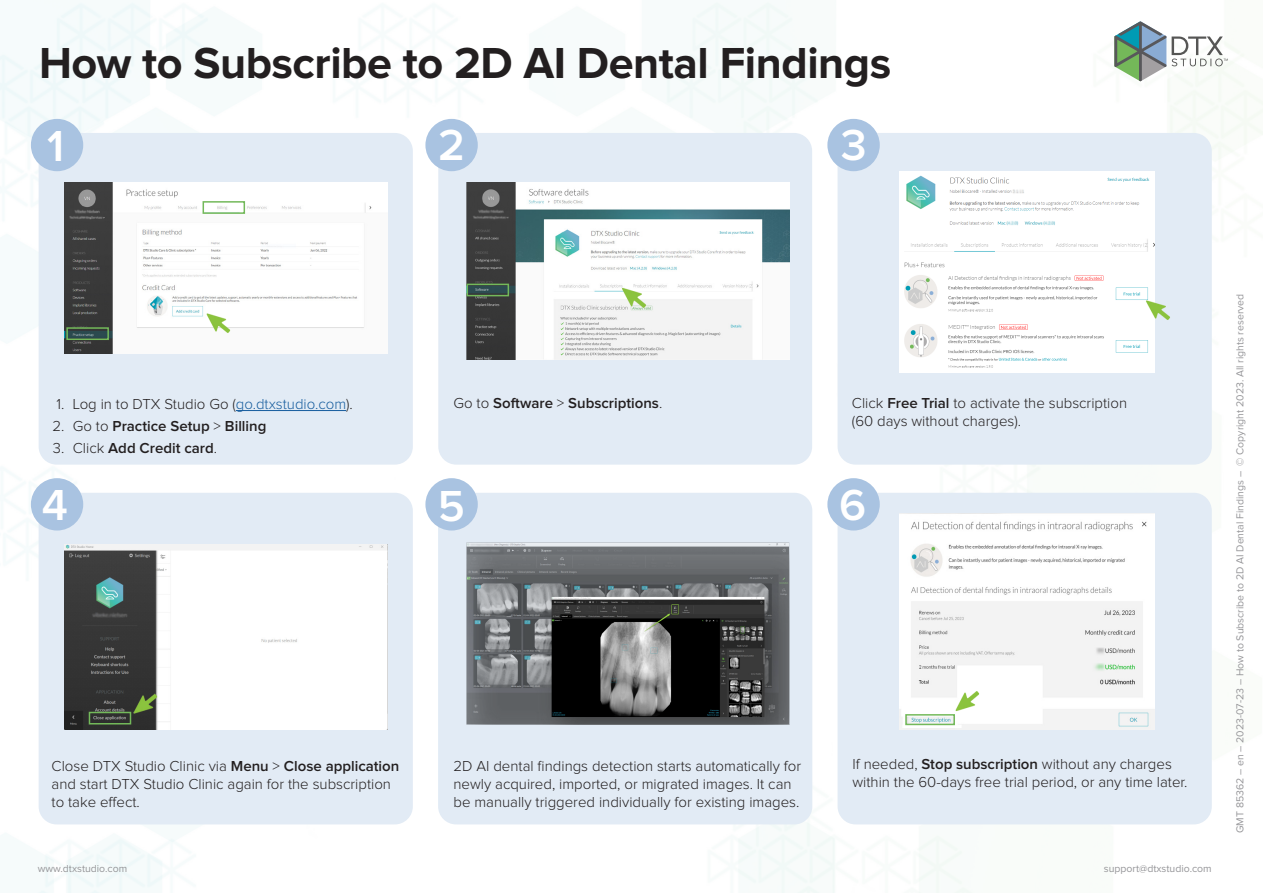
<style>
.page{position:relative;width:1263px;height:893px;background:#fff}
.page>*{position:absolute;margin:0;border:0;box-sizing:border-box;transform-origin:0 0}
.Header_1{font:700 45px "Proxima Nova";letter-spacing:-.01em;color:#231f20}
.t1{font:600 45px "Proxima Nova";color:#fff}
.Body{font:300 15px/18px "Proxima Nova";color:#231f20}
.Body-2{font:600 15px "Proxima Nova";color:#231f20}
.t2{font:10.5px "Proxima Nova";color:#969699}
.s1{color:#175d9e}
.s2{font-weight:300}
.s3{font-weight:600}
</style>
<div class="page">
<div style="left:837px;top:493px;width:375px;height:331px;background:#e2ebf5;border-radius:18px"></div>
<div style="left:39px;top:133px;width:374px;height:332px;background:#e2ebf5;border-radius:18px"></div>
<svg style="left:1114px;top:21px;width:114px;height:60px"></svg>
<div style="left:837px;top:133px;width:375px;height:332px;background:#e2ebf5;border-radius:18px"></div>
<div style="left:39px;top:493px;width:374px;height:331px;background:#e2ebf5;border-radius:18px"></div>
<div style="left:438px;top:493px;width:374px;height:331px;background:#e2ebf5;border-radius:18px"></div>
<div style="left:438px;top:133px;width:374px;height:332px;background:#e2ebf5;border-radius:18px"></div>
<div style="left:31px;top:119px;width:52px;height:52px;background:#a9c3e1;border-radius:50%"></div>
<div style="left:425px;top:119px;width:53px;height:52px;background:#a9c3e1;border-radius:50%"></div>
<div style="left:827px;top:119px;width:53px;height:52px;background:#a9c3e1;border-radius:50%"></div>
<div style="left:31px;top:478px;width:52px;height:52px;background:#a9c3e1;border-radius:50%"></div>
<div style="left:425px;top:478px;width:53px;height:52px;background:#a9c3e1;border-radius:50%"></div>
<div style="left:827px;top:478px;width:53px;height:52px;background:#a9c3e1;border-radius:50%"></div>
<hr style="left:236px;top:410px;width:110px;height:1px;background:#175d9e">
<img style="left:466px;top:542px;width:323px;height:182px">
<img style="left:64px;top:182px;width:324px;height:172px">
<img style="left:466px;top:182px;width:323px;height:177px">
<img style="left:900px;top:172px;width:254px;height:200px">
<img style="left:64px;top:544px;width:324px;height:185px">
<img style="left:606px;top:270px;width:42px;height:42px">
<img style="left:190px;top:295px;width:43px;height:43px">
<div style="left:66px;top:327px;width:43px;height:13px;border:2px solid #73b95a"></div>
<div style="left:203px;top:201px;width:42px;height:13px;border:2px solid #73b95a"></div>
<div style="left:467px;top:284px;width:42px;height:12px;border:2px solid #73b95a"></div>
<img style="left:1130px;top:282px;width:41px;height:43px">
<img style="left:899px;top:513px;width:255px;height:216px">
<div style="left:905px;top:714px;width:50px;height:11px;border:2px solid #73b95a"></div>
<img style="left:939px;top:687px;width:43px;height:42px">
<img style="left:117px;top:689px;width:43px;height:41px">
<div style="left:89px;top:712px;width:42px;height:12px;border:2px solid #73b95a"></div>
<p class="Header_1" style="left:39px;top:43px;width:854px">How to Subscribe to 2D AI Dental Findings</p>
<h1 class="t1" style="left:47px;top:126px;width:19px">1</h1>
<h1 class="t1" style="left:438px;top:124px;width:28px">2</h1>
<h1 class="t1" style="left:841px;top:124px;width:27px">3</h1>
<p class="Body" style="left:56px;top:395px;width:298px">1. Log in to DTX Studio Go (<span class="s1">go.dtxstudio.com</span>).</p>
<p class="Body-2" style="left:52px;top:419px;width:216px"><span class="s2">2. Go to</span> Practice Setup <span class="s2">&gt;</span> Billing</p>
<p class="Body-2" style="left:53px;top:441px;width:166px"><span class="s2">3. Click</span> Add Credit card<span class="s2">.</span></p>
<p class="Body-2" style="left:453px;top:396px;width:210px"><span class="s2">Go to</span> Software <span class="s2">&gt;</span> Subscriptions<span class="s2">.</span></p>
<p class="Body" style="left:852px;top:395px;width:277px">Click <span class="s3">Free Trial</span> to activate the subscription (60 days without charges).</p>
<h1 class="t1" style="left:42px;top:484px;width:28px">4</h1>
<h1 class="t1" style="left:438px;top:485px;width:28px">5</h1>
<h1 class="t1" style="left:839px;top:484px;width:29px">6</h1>
<p class="Body" style="left:52px;top:758px;width:349px">Close DTX Studio Clinic via <span class="s3">Menu</span> &gt; <span class="s3">Close application </span>and start DTX Studio Clinic again for the subscription to take effect.</p>
<p class="Body" style="left:453px;top:758px;width:349px">2D AI dental findings detection starts automatically for newly acquired, imported, or migrated images. It can be manually triggered individually for existing images.</p>
<p class="Body" style="left:852px;top:756px;width:336px">If needed, <span class="s3">Stop subscription</span> without any charges within the 60-days free trial period, or any time later.</p>
<p class="t2" style="left:38px;top:863px;width:91px">www.dtxstudio.com</p>
<p class="t2" style="left:1104px;top:863px;width:109px">support@dtxstudio.com</p>
<p class="t2" style="left:1235px;top:833px;width:541px;rotate:-90deg">GMT 85362 – en – 2023-07-23 – How to Subscribe to 2D AI Dental Findings – © Copyright 2023. All rights reserved</p>
</div>
